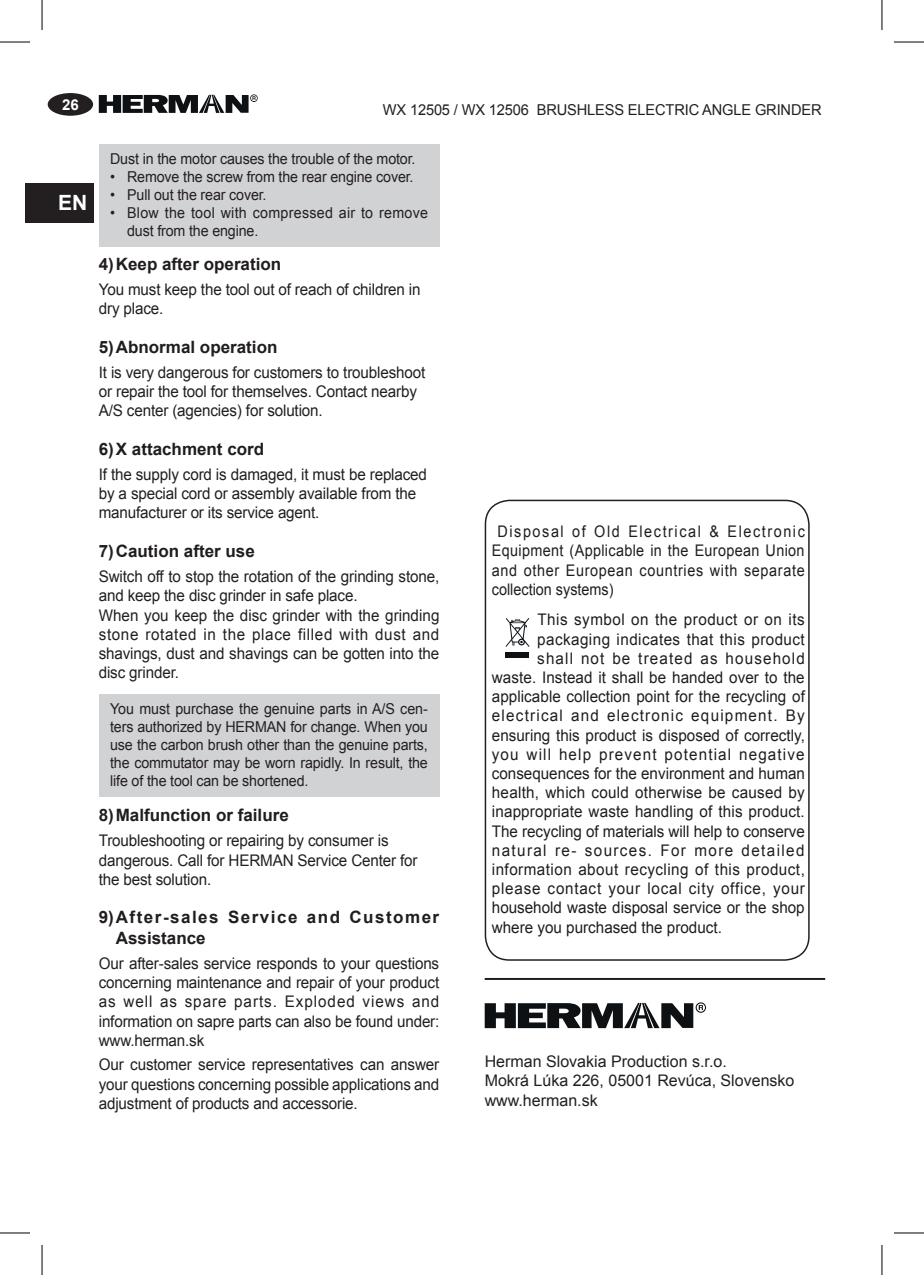
<style>
.page{position:relative;width:924px;height:1275px;background:#fff}
.page>*{position:absolute;margin:0;border:0;box-sizing:border-box;transform-origin:0 0}
.t1{font:700 21px "Arial";color:#fff}
.t2{font:700 17px "Arial";color:#211d1e}
.t3{font:700 17px/20.4px "Arial";letter-spacing:.09em;color:#211d1e}
.t4{font:16px/19.2px "Arial";letter-spacing:-.01em;color:#231f20;scale:.95 1}
.t5{font:16px "Arial";letter-spacing:.02em;color:#211d1e;scale:.95 1}
.t6{font:16px "Arial";color:#211d1e;scale:.95 1}
.t7{font:16px/19.2px "Arial";letter-spacing:.02em;color:#211d1e;text-align:justify;scale:.9 1}
.t8{font:16px/19.6px "Arial";letter-spacing:-.01em;color:#231f20}
.t9{font:16px "Arial";letter-spacing:.075em;color:#211d1e;scale:.95 1}
.t10{font:16px "Arial";letter-spacing:.05em;color:#211d1e;scale:.95 1}
.t11{font:16px "Arial";letter-spacing:.08em;color:#211d1e;scale:.95 1}
.t12{font:16px "Arial";letter-spacing:.09em;color:#211d1e;scale:.95 1}
.t13{font:15px/18px "Arial";letter-spacing:-.01em;color:#231f20;text-align:justify;scale:.95 1}
.t14{font:15px/18px "Arial";letter-spacing:.02em;color:#231f20;scale:.95 1}
.t15{font:15px "Arial";letter-spacing:-.01em;color:#231f20}
.t16{font:700 15px "Arial";color:#fff}
</style>
<div class="page">
<div style="left:48px;top:93px;width:45px;height:23px;background:#231f20;border-radius:50%"></div>
<div style="left:25px;top:183px;width:68px;height:40px;background:#231f20"></div>
<svg style="left:99px;top:94px;width:158px;height:19px"></svg>
<div style="left:99px;top:144px;width:340px;height:102px;background:#d1d2d4"></div>
<div style="left:99px;top:694px;width:340px;height:102px;background:#d1d2d4"></div>
<div style="left:505px;top:652px;width:24px;height:5px;background:#0d1114"></div>
<svg style="left:505px;top:618px;width:24px;height:29px"></svg>
<div style="left:484px;top:500px;width:325px;height:460px;border:2px solid #231f20;border-radius:24px"></div>
<hr style="left:484px;top:978px;width:340px;height:2px;background:#231f20">
<svg style="left:484px;top:1002px;width:221px;height:26px"></svg>
<hr style="left:0;top:42px;width:30px;height:1px;background:#000">
<hr style="left:893px;top:42px;width:30px;height:1px;background:#000">
<hr style="left:0;top:1232px;width:30px;height:1px;background:#000">
<hr style="left:893px;top:1232px;width:30px;height:1px;background:#000">
<hr style="left:42px;top:0;width:1px;height:30px;background:#000">
<hr style="left:42px;top:1245px;width:1px;height:30px;background:#000">
<hr style="left:881px;top:0;width:1px;height:30px;background:#000">
<hr style="left:881px;top:1245px;width:1px;height:30px;background:#000">
<p class="t16" style="left:62px;top:94px;width:18px">26</p>
<h1 class="t1" style="left:58px;top:189px;width:31px">EN</h1>
<p class="t15" style="left:382px;top:100px;width:440px">WX 12505 / WX 12506 BRUSHLESS ELECTRIC ANGLE GRINDER</p>
<p class="t13" style="left:110px;top:149px;width:323px">Dust in the motor causes the trouble of the motor.</p>
<p class="t13" style="left:110px;top:167px;width:321px">• Remove the screw from the rear engine cover.</p>
<p class="t13" style="left:110px;top:185px;width:166px">• Pull out the rear cover.</p>
<p class="t14" style="left:127px;top:203px;width:318px;text-indent:-17px">• Blow the tool with compressed air to remove dust from the engine.</p>
<p class="t2" style="left:99px;top:252px;width:184px">4)Keep after operation</p>
<p class="t4" style="left:99px;top:280px;width:340px">You must keep the tool out of reach of children in dry place.</p>
<p class="t2" style="left:99px;top:335px;width:180px">5)Abnormal operation</p>
<p class="t4" style="left:99px;top:363px;width:345px">It is very dangerous for customers to troubleshoot or repair the tool for themselves. Contact nearby<br>A/S center (agencies) for solution.</p>
<p class="t2" style="left:99px;top:437px;width:167px">6)X attachment cord</p>
<p class="t4" style="left:99px;top:465px;width:347px">If the supply cord is damaged, it must be replaced by a special cord or assembly available from the manufacturer or its service agent.</p>
<p class="t2" style="left:99px;top:539px;width:157px">7)Caution after use</p>
<p class="t4" style="left:99px;top:567px;width:360px">Switch off to stop the rotation of the grinding stone, and keep the disc grinder in safe place.<br>When you keep the disc grinder with the grinding stone rotated in the place filled with dust and shavings, dust and shavings can be gotten into the disc grinder.</p>
<p class="t13" style="left:110px;top:699px;width:336px">You must purchase the genuine parts in A/S cen&shy;ters authorized by HERMAN for change. When you use the carbon brush other than the genuine parts, the commutator may be worn rapidly. In result, the life of the tool can be shortened.</p>
<p class="t2" style="left:99px;top:804px;width:191px">8)Malfunction or failure</p>
<p class="t4" style="left:99px;top:831px;width:337px">Troubleshooting or repairing by consumer is dangerous. Call for HERMAN Service Center for the best solution.</p>
<p class="t3" style="left:116px;top:907px;width:325px;text-indent:-17px">9)After-sales Service and Customer<br>Assistance</p>
<p class="t4" style="left:99px;top:954px;width:360px;text-align:justify">Our after-sales service responds to your questions concerning maintenance and repair of your product as well as spare parts. Exploded views and information on sapre parts can also be found under: www.herman.sk</p>
<p class="t4" style="left:99px;top:1055px;width:360px;text-align:justify">Our customer service representatives can answer your questions concerning possible applications and adjustment of products and accessorie.</p>
<p class="t7" style="left:491px;top:522px;width:349px;text-indent:6px">Disposal of Old Electrical &amp; Electronic Equipment (Applicable in the European Union and other European countries with separate collection systems)</p>
<p class="t5" style="left:537px;top:609px;width:283px">This symbol on the product or on its</p>
<p class="t5" style="left:537px;top:628px;width:283px">packaging indicates that this product</p>
<p class="t9" style="left:537px;top:647px;width:283px">shall not be treated as household</p>
<p class="t5" style="left:491px;top:667px;width:331px">waste. Instead it shall be handed over to the</p>
<p class="t5" style="left:491px;top:686px;width:331px">applicable collection point for the recycling of</p>
<p class="t11" style="left:491px;top:705px;width:330px">electrical and electronic equipment. By</p>
<p class="t6" style="left:491px;top:724px;width:331px">ensuring this product is disposed of correctly,</p>
<p class="t9" style="left:491px;top:743px;width:330px">you will help prevent potential negative</p>
<p class="t6" style="left:491px;top:763px;width:331px">consequences for the environment and human</p>
<p class="t5" style="left:491px;top:782px;width:331px">health, which could otherwise be caused by</p>
<p class="t5" style="left:491px;top:801px;width:331px">inappropriate waste handling of this product.</p>
<p class="t6" style="left:491px;top:820px;width:331px">The recycling of materials will help to conserve</p>
<p class="t12" style="left:491px;top:839px;width:330px">natural re- sources. For more detailed</p>
<p class="t5" style="left:491px;top:859px;width:331px">information about recycling of this product,</p>
<p class="t10" style="left:491px;top:878px;width:331px">please contact your local city office, your</p>
<p class="t6" style="left:491px;top:897px;width:331px">household waste disposal service or the shop</p>
<p class="t6" style="left:491px;top:916px;width:243px">where you purchased the product.</p>
<p class="t8" style="left:484px;top:1051px;width:311px">Herman Slovakia Production s.r.o.<br>Mokrá Lúka 226, 05001 Revúca, Slovensko www.herman.sk</p>
</div>
